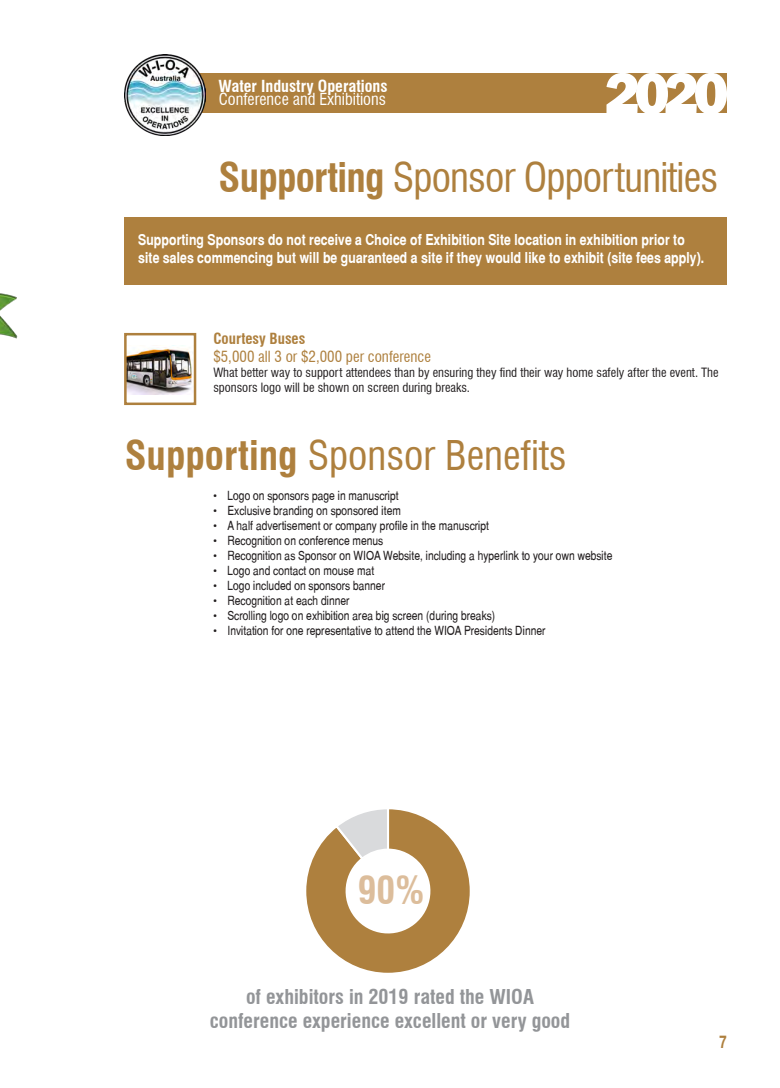
<style>
.page{position:relative;width:780px;height:1088px;background:#fff}
.page>*{position:absolute;margin:0;border:0;box-sizing:border-box;transform-origin:0 0}
.t1{font:800 60.75px "Franklin Gothic";color:#fff}
.Body{font:condensed 40px "Swiss 721 BT";letter-spacing:-.02em;color:#ae803e}
.Body-2{font:condensed 40px "Swiss 721 BT";color:#ae803e}
.t2{font:700 condensed 37.5px "Swiss 721 BT";color:#dcbd9b}
.t3{font:700 condensed 20px/24px "Swiss 721 BT";color:#939598;text-align:center}
.t4{font:700 17.5px "Switzerland Narrow";color:#ae803e;scale:.9 1}
.t5{font:condensed 16.25px/12.5px "Swiss 721 BT";color:#fff}
.Body-3{font:700 15px/18px "Switzerland Narrow";color:#fff}
.Body-4{font:condensed 15px/18px "Swiss 721 BT";color:#ae803e}
.t6{font:12.5px "Switzerland Narrow Plain";color:#231f20}
.Sponsors_para{font:condensed 12.5px/15px "Swiss 721 BT";color:#231f20}
.s1{font-weight:700}
</style>
<div class="page">
<img style="left:0;top:293px;width:18px;height:46px">
<div style="left:191px;top:73px;width:535px;height:40px;background:#ae803e"></div>
<img style="left:124px;top:55px;width:81px;height:80px">
<div style="left:125px;top:217px;width:601px;height:67px;background:#ae803e"></div>
<img style="left:127px;top:347px;width:66px;height:47px">
<div style="left:124px;top:333px;width:72px;height:72px;border:2px solid #ae803e"></div>
<svg style="left:306px;top:809px;width:164px;height:164px"></svg>
<p class="t5" style="left:219px;top:80px;width:170px"><span class="s1">Water Industry Operations<br></span>Conference and Exhibitions</p>
<p class="t1" style="left:604px;top:54px;width:126px">2020</p>
<p class="Body" style="left:219px;top:153px;width:501px"><span class="s1">Supporting</span> Sponsor Opportunities</p>
<p class="Body-3" style="left:138px;top:230px;width:567px">Supporting Sponsors do not receive a Choice of Exhibition Site location in exhibition prior to site sales commencing but will be guaranteed a site if they would like to exhibit (site fees apply).</p>
<p class="Body-4" style="left:213px;top:330px;width:219px"><span class="s1">Courtesy Buses<br></span>$5,000 all 3 or $2,000 per conference</p>
<p class="Sponsors_para" style="left:213px;top:365px;width:507px">What better way to support attendees than by ensuring they find their way home safely after the event. The sponsors logo will be shown on screen during breaks.</p>
<p class="Body-2" style="left:125px;top:431px;width:443px"><span class="s1">Supporting</span> Sponsor Benefits</p>
<p class="t6" style="left:213px;top:487px;width:187px">• Logo on sponsors page in manuscript</p>
<p class="t6" style="left:213px;top:502px;width:189px">• Exclusive branding on sponsored item</p>
<p class="t6" style="left:213px;top:517px;width:277px">• A half advertisement or company profile in the manuscript</p>
<p class="t6" style="left:213px;top:532px;width:171px">• Recognition on conference menus</p>
<p class="t6" style="left:213px;top:547px;width:400px">• Recognition as Sponsor on WIOA Website, including a hyperlink to your own website</p>
<p class="t6" style="left:213px;top:562px;width:162px">• Logo and contact on mouse mat</p>
<p class="t6" style="left:213px;top:577px;width:173px">• Logo included on sponsors banner</p>
<p class="t6" style="left:213px;top:592px;width:138px">• Recognition at each dinner</p>
<p class="t6" style="left:213px;top:607px;width:283px">• Scrolling logo on exhibition area big screen (during breaks)</p>
<p class="t6" style="left:213px;top:622px;width:334px">• Invitation for one representative to attend the WIOA Presidents Dinner</p>
<p class="t2" style="left:358px;top:868px;width:68px">90%</p>
<p class="t3" style="left:210px;top:985px;width:362px">of exhibitors in 2019 rated the WIOA conference experience excellent or very good</p>
<p class="t4" style="left:719px;top:1031px;width:9px">7</p>
</div>
